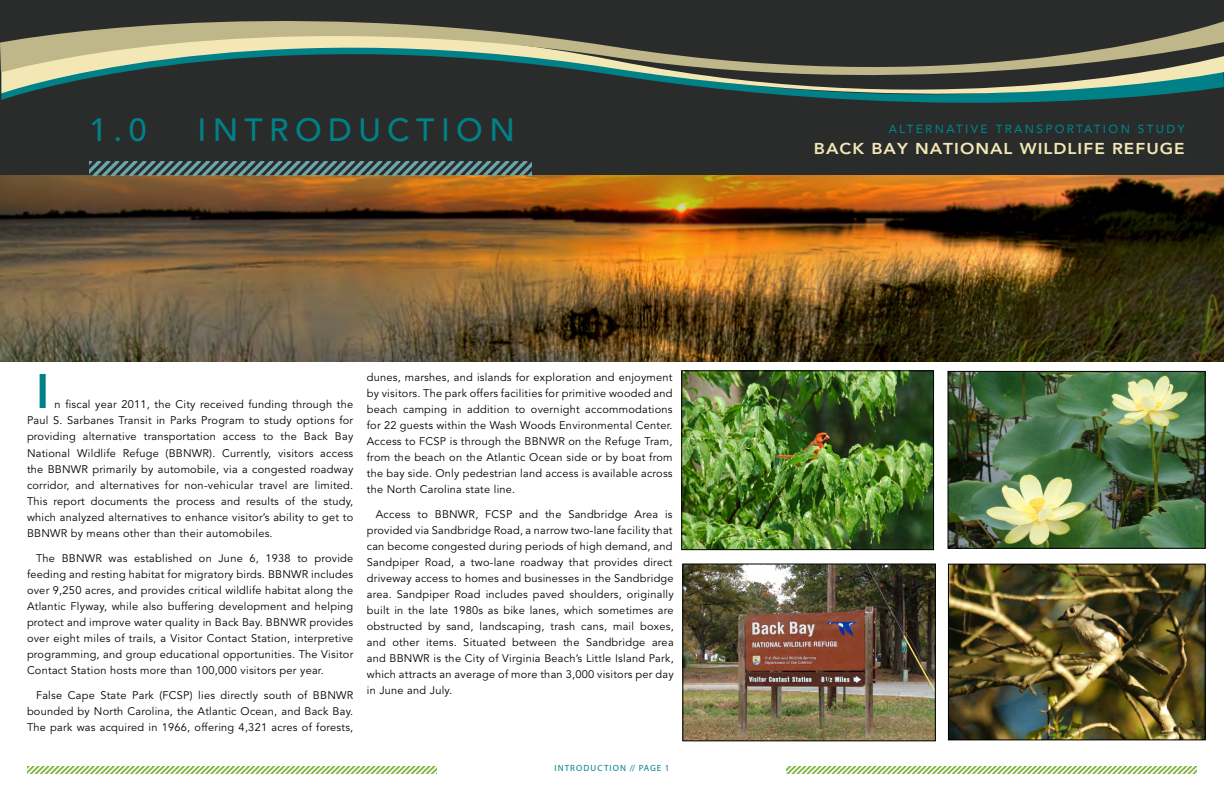
<style>
.page{position:relative;width:1224px;height:792px;background:#fff}
.page>*{position:absolute;margin:0;border:0;box-sizing:border-box;transform-origin:0 0}
.t1{font:800 48px "Avenir LT Std";color:#008187}
.t2{font:500 32px "Avenir LT Std";letter-spacing:.2em;color:#008187}
.t3{font:800 15.7px "Avenir LT Std";letter-spacing:.06em;color:#f3e8b5;scale:1.1 1}
.t4{font:500 11.7px "Avenir LT Std";letter-spacing:.2em;color:#008187}
.t5{font:11px/16px "Avenir LT Std";letter-spacing:.02em;color:#000;text-align:justify}
.t6{font:9px "Myriad Pro";letter-spacing:.12em;color:#008187}
</style>
<div class="page">
<svg style="left:27px;top:766px;width:1170px;height:8px"></svg>
<div style="left:438px;top:764px;width:348px;height:16px;background:#fff"></div>
<div style="left:0;top:0;width:1224px;height:176px;background:#2a2c2b"></div>
<svg style="left:0;top:21px;width:1224px;height:82px"></svg>
<img style="left:0;top:176px;width:1224px;height:185px">
<svg style="left:89px;top:161px;width:442px;height:15px"></svg>
<img style="left:684px;top:373px;width:248px;height:175px">
<div style="left:682px;top:371px;width:252px;height:179px;border:1px solid #000"></div>
<img style="left:950px;top:373px;width:253px;height:173px">
<div style="left:948px;top:371px;width:257px;height:177px;border:1px solid #000"></div>
<img style="left:950px;top:566px;width:253px;height:172px">
<div style="left:948px;top:564px;width:257px;height:176px;border:1px solid #000"></div>
<img style="left:685px;top:566px;width:248px;height:173px">
<div style="left:683px;top:564px;width:252px;height:177px;border:1px solid #000"></div>
<h2 class="t2" style="left:89px;top:111px;width:59px">1.0</h2>
<h2 class="t2" style="left:197px;top:111px;width:319px">INTRODUCTION</h2>
<h1 class="t1" style="left:36px;top:363px;width:15px">I</h1>
<p class="t5" style="left:27px;top:397px;width:328px;text-indent:28px">n fiscal year 2011, the City received funding through the Paul S. Sarbanes Transit in Parks Program to study options for providing alternative transportation access to the Back Bay National Wildlife Refuge (BBNWR). Currently, visitors access the BBNWR primarily by automobile, via a congested roadway corridor, and alternatives for non-vehicular travel are limited.<br>This report documents the process and results of the study, which analyzed alternatives to enhance visitor’s ability to get to BBNWR by means other than their automobiles.</p>
<p class="t5" style="left:27px;top:550px;width:328px;text-indent:9px">The BBNWR was established on June 6, 1938 to provide feeding and resting habitat for migratory birds. BBNWR includes over 9,250 acres, and provides critical wildlife habitat along the Atlantic Flyway, while also buffering development and helping protect and improve water quality in Back Bay. BBNWR provides over eight miles of trails, a Visitor Contact Station, interpretive programming, and group educational opportunities. The Visitor Contact Station hosts more than 100,000 visitors per year.</p>
<p class="t5" style="left:27px;top:687px;width:328px;text-indent:9px">False Cape State Park (FCSP) lies directly south of BBNWR bounded by North Carolina, the Atlantic Ocean, and Back Bay.<br>The park was acquired in 1966, offering 4,321 acres of forests,</p>
<p class="t5" style="left:367px;top:369px;width:307px">dunes, marshes, and islands for exploration and enjoyment by visitors. The park offers facilities for primitive wooded and beach camping in addition to overnight accommodations for 22 guests within the Wash Woods Environmental Center.<br>Access to FCSP is through the BBNWR on the Refuge Tram, from the beach on the Atlantic Ocean side or by boat from the bay side. Only pedestrian land access is available across the North Carolina state line.</p>
<p class="t5" style="left:367px;top:506px;width:308px;text-indent:9px">Access to BBNWR, FCSP and the Sandbridge Area is provided via Sandbridge Road, a narrow two-lane facility that can become congested during periods of high demand, and Sandpiper Road, a two-lane roadway that provides direct driveway access to homes and businesses in the Sandbridge area. Sandpiper Road includes paved shoulders, originally built in the late 1980s as bike lanes, which sometimes are obstructed by sand, landscaping, trash cans, mail boxes, and other items. Situated between the Sandbridge area and BBNWR is the City of Virginia Beach’s Little Island Park, which attracts an average of more than 3,000 visitors per day in June and July.</p>
<p class="t6" style="left:555px;top:762px;width:117px">INTRODUCTION // PAGE 1</p>
<p class="t4" style="left:889px;top:122px;width:298px">ALTERNATIVE TRANSPORTATION STUDY</p>
<h3 class="t3" style="left:814px;top:139px;width:339px">BACK BAY NATIONAL WILDLIFE REFUGE</h3>
</div>
